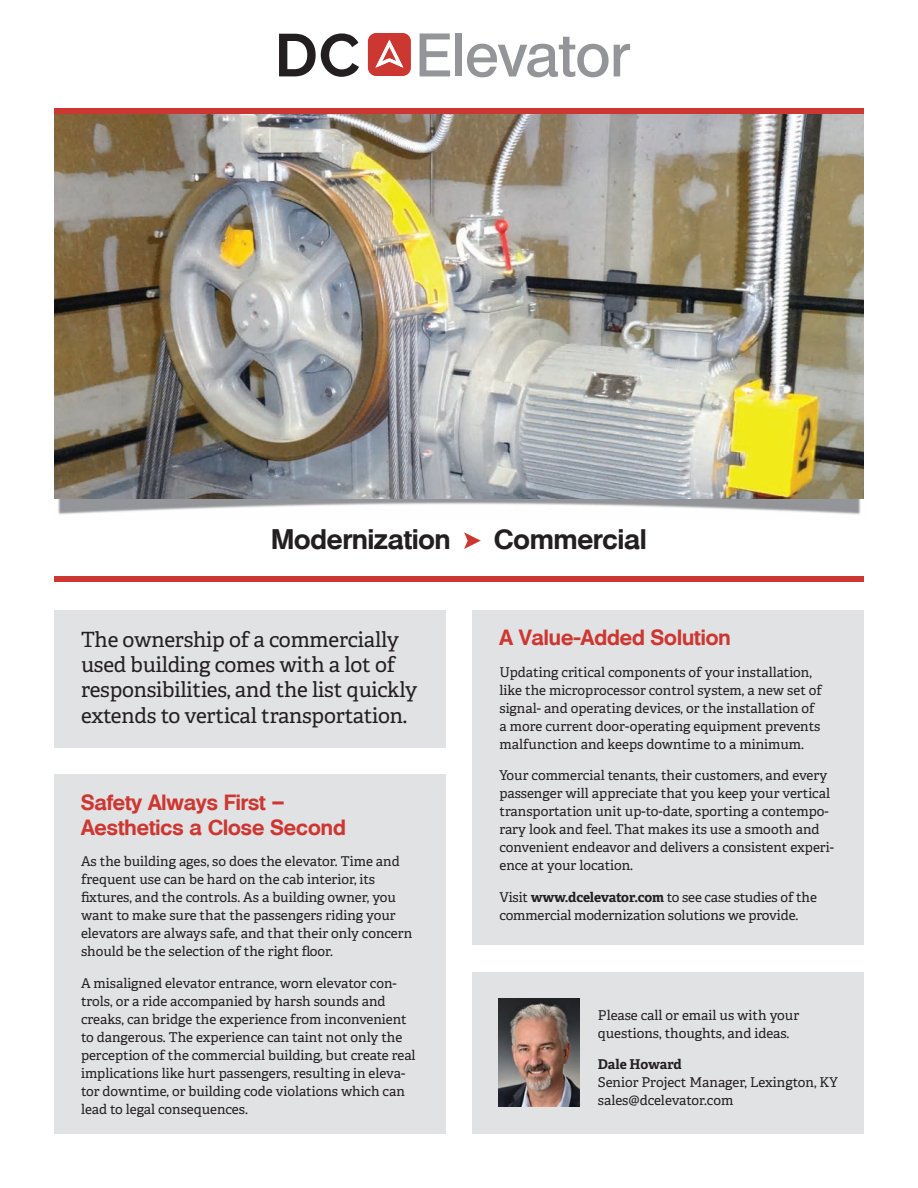
<style>
.page{position:relative;width:918px;height:1188px;background:#fff}
.page>*{position:absolute;margin:0;border:0;box-sizing:border-box;transform-origin:0 0}
.t1{font:700 27px "Olympia";color:#231f20}
.t2{font:21px/25.2px "Adelle";letter-spacing:-.01em;color:#231f20}
.t3{font:700 21px/25.2px "Olympia";color:#cd3732}
.t4{font:13.5px/18px "Adelle";color:#231f20}
.t5{font:700 13.5px "Adelle";letter-spacing:-.005em;color:#231f20}
.s1{font-weight:700}
</style>
<div class="page">
<div style="left:472px;top:972px;width:392px;height:162px;background:#e1e2e4"></div>
<img style="left:58px;top:499px;width:803px;height:16px">
<div style="left:472px;top:610px;width:392px;height:335px;background:#e1e2e4"></div>
<div style="left:54px;top:610px;width:392px;height:137px;background:#e1e2e4"></div>
<img style="left:54px;top:113px;width:810px;height:386px">
<div style="left:54px;top:108px;width:810px;height:5px;background:#cd3732"></div>
<svg style="left:420px;top:34px;width:30px;height:42px"></svg>
<div style="left:455px;top:34px;width:7px;height:42px;background:#939598"></div>
<svg style="left:467px;top:37px;width:163px;height:40px"></svg>
<svg style="left:279px;top:33px;width:80px;height:44px"></svg>
<svg style="left:368px;top:33px;width:43px;height:43px;background:#d55854"></svg>
<div style="left:54px;top:576px;width:810px;height:5px;background:#cd3732"></div>
<svg style="left:464px;top:532px;width:17px;height:17px"></svg>
<div style="left:54px;top:774px;width:392px;height:360px;background:#e1e2e4"></div>
<img style="left:498px;top:998px;width:81px;height:108px">
<h1 class="t1" style="left:271px;top:523px;width:181px">Modernization</h1>
<h1 class="t1" style="left:494px;top:523px;width:154px">Commercial</h1>
<h2 class="t2" style="left:81px;top:627px;width:338px">The ownership of a commercially used building comes with a lot of responsibilities, and the list quickly extends to vertical transportation.</h2>
<h2 class="t3" style="left:81px;top:790px;width:266px">Safety Always First –<br>Aesthetics a Close Second</h2>
<p class="t4" style="left:81px;top:853px;width:333px">As the building ages, so does the elevator. Time and frequent use can be hard on the cab interior, its fixtures, and the controls. As a building owner, you want to make sure that the passengers riding your elevators are always safe, and that their only concern should be the selection of the right floor.</p>
<p class="t4" style="left:81px;top:974px;width:336px">A misaligned elevator entrance, worn elevator con&shy;trols, or a ride accompanied by harsh sounds and creaks, can bridge the experience from inconvenient to dangerous. The experience can taint not only the perception of the commercial building, but create real implications like hurt passengers, resulting in eleva&shy;tor downtime, or building code violations which can lead to legal consequences.</p>
<h2 class="t3" style="left:500px;top:625px;width:233px">A Value-Added Solution</h2>
<p class="t4" style="left:500px;top:663px;width:324px">Updating critical components of your installation, like the microprocessor control system, a new set of signal- and operating devices, or the installation of a more current door-operating equipment prevents malfunction and keeps downtime to a minimum.</p>
<p class="t4" style="left:500px;top:767px;width:336px">Your commercial tenants, their customers, and every passenger will appreciate that you keep your vertical transportation unit up-to-date, sporting a contempo&shy;rary look and feel. That makes its use a smooth and convenient endeavor and delivers a consistent experi&shy;ence at your location.</p>
<p class="t4" style="left:500px;top:888px;width:319px">Visit <span class="s1">www.dcelevator.com</span> to see case studies of the commercial modernization solutions we provide.</p>
<p class="t4" style="left:598px;top:1006px;width:203px">Please call or email us with your questions, thoughts, and ideas.</p>
<p class="t5" style="left:598px;top:1056px;width:85px">Dale Howard</p>
<p class="t4" style="left:598px;top:1073px;width:241px">Senior Project Manager, Lexington, KY sales@dcelevator.com</p>
</div>
